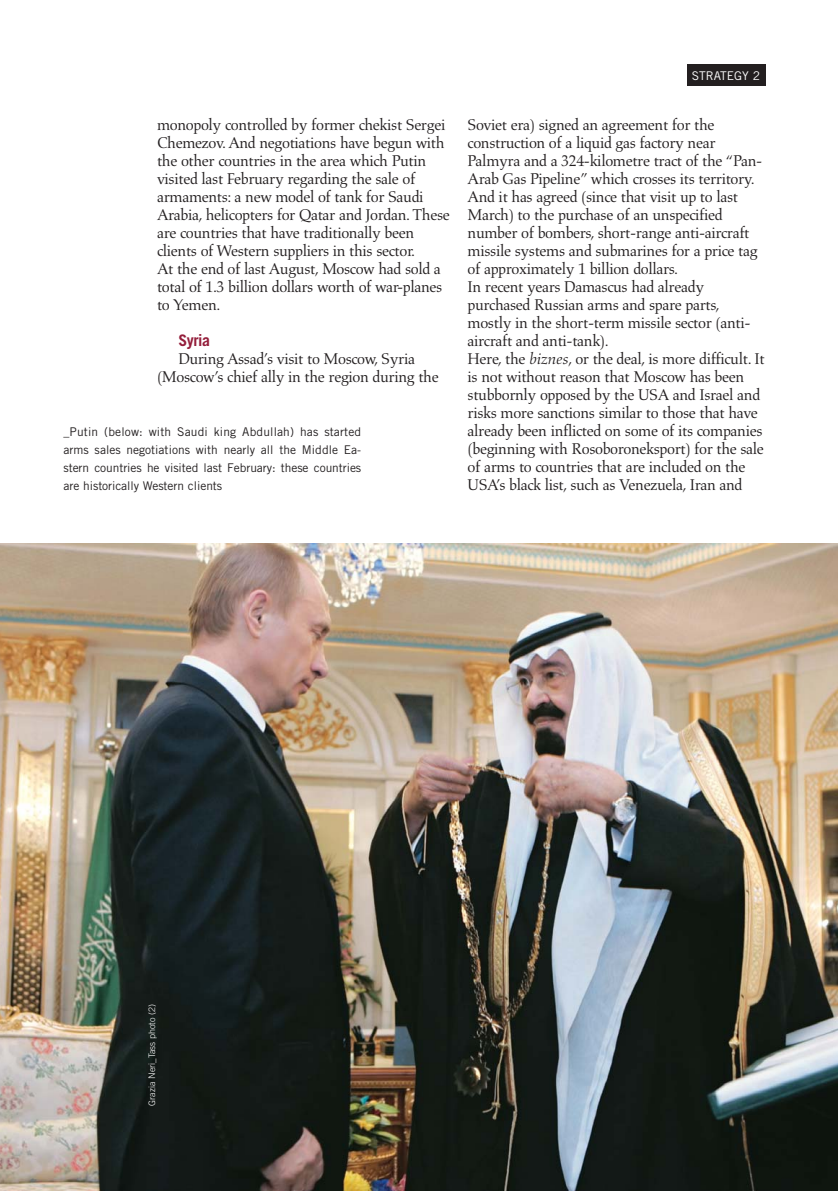
<style>
.page{position:relative;width:838px;height:1191px;background:#fff}
.page>*{position:absolute;margin:0;border:0;box-sizing:border-box;transform-origin:0 0}
.t1{font:15.9px/18px "Aldus";letter-spacing:-.025em;color:#231f20}
.t2{font:700 15.9px "Trade Gothic";letter-spacing:-.03em;color:#941e3b}
.t3{font:12px/18px "Trade Gothic";letter-spacing:-.005em;color:#231f20;text-align:justify}
.t4{font:12px "Trade Gothic";color:#fff}
.t5{font:300 9px "Trade Gothic";color:#fff}
.s1{font-style:italic}
</style>
<div class="page">
<div style="left:686px;top:65px;width:79px;height:21px;background:#231f20"></div>
<img style="left:0;top:544px;width:837px;height:646px">
<p class="t1" style="left:157px;top:117px;width:294px">monopoly controlled by former chekist Sergei Chemezov. And negotiations have begun with the other countries in the area which Putin visited last February regarding the sale of armaments: a new model of tank for Saudi Arabia, helicopters for Qatar and Jordan. These are countries that have traditionally been clients of Western suppliers in this sector.<br>At the end of last August, Moscow had sold a total of 1.3 billion dollars worth of war-planes to Yemen.</p>
<p class="t2" style="left:178px;top:334px;width:33px">Syria</p>
<p class="t1" style="left:157px;top:351px;width:283px;text-align:center">During Assad’s visit to Moscow, Syria (Moscow’s chief ally in the region during the</p>
<p class="t3" style="left:63px;top:423px;width:299px">_Putin (below: with Saudi king Abdullah) has started arms sales negotiations with nearly all the Middle Ea&shy;stern countries he visited last February: these countries are historically Western clients</p>
<p class="t4" style="left:692px;top:71px;width:70px">STRATEGY 2</p>
<p class="t1" style="left:467px;top:117px;width:299px">Soviet era) signed an agreement for the construction of a liquid gas factory near Palmyra and a 324-kilometre tract of the “Pan-Arab Gas Pipeline” which crosses its territory.<br>And it has agreed (since that visit up to last March) to the purchase of an unspecified number of bombers, short-range anti-aircraft missile systems and submarines for a price tag of approximately 1 billion dollars.<br>In recent years Damascus had already purchased Russian arms and spare parts, mostly in the short-term missile sector (anti&shy;aircraft and anti-tank).<br>Here, the <span class="s1">biznes</span>, or the deal, is more difficult. It is not without reason that Moscow has been stubbornly opposed by the USA and Israel and risks more sanctions similar to those that have already been inflicted on some of its companies (beginning with Rosoboroneksport) for the sale of arms to countries that are included on the USA’s black list, such as Venezuela, Iran and</p>
<p class="t5" style="left:149px;top:1105px;width:103px;rotate:-90deg">Grazia Neri_Tass photo (2)</p>
</div>
